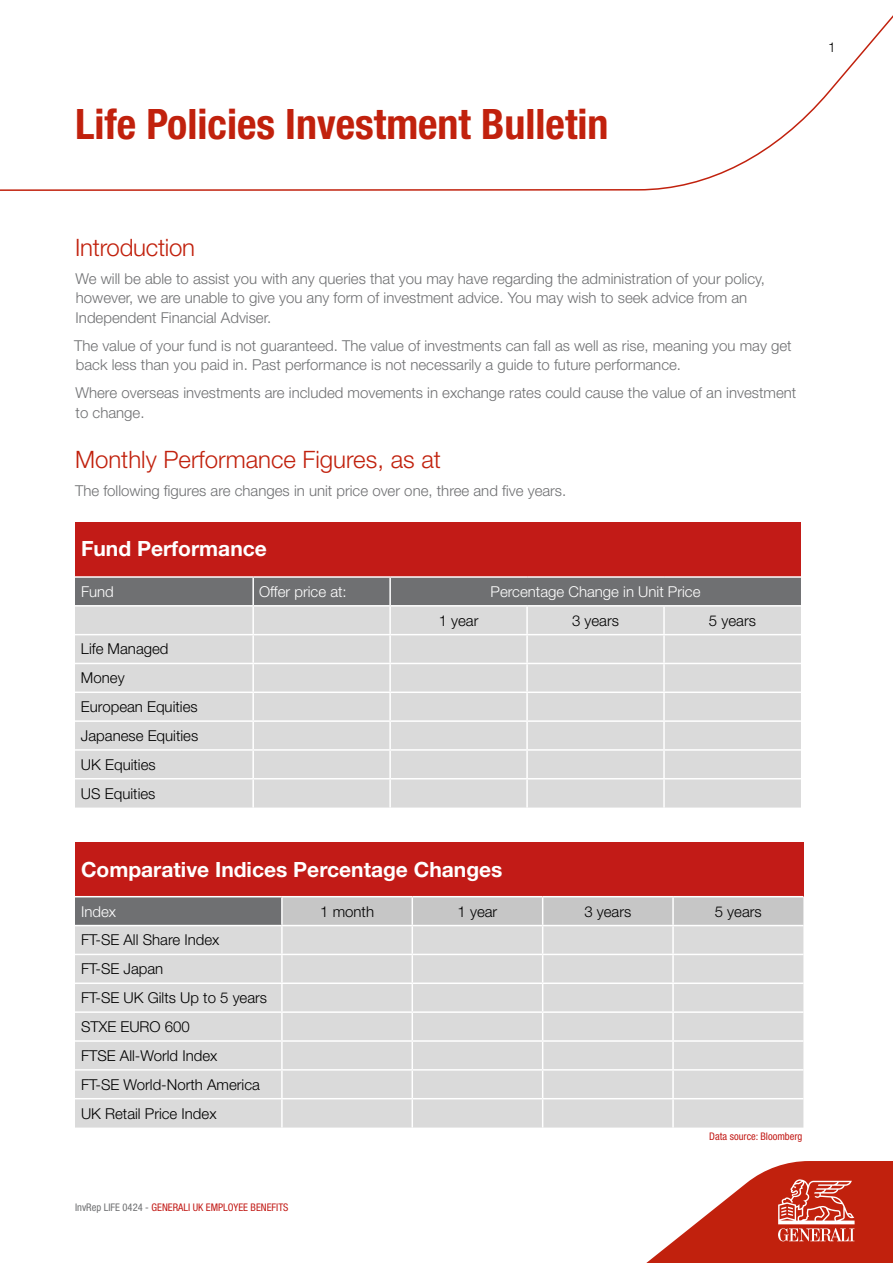
<style>
.page{position:relative;width:893px;height:1263px;background:#fff}
.page>*{position:absolute;margin:0;border:0;box-sizing:border-box;transform-origin:0 0}
.t1{font:700 condensed 42px "Helvetica Neue LT Std";color:#c1210d}
.t2{font:300 24px "Helvetica Neue LT Std";color:#c1210d}
.t3{font:700 21px "Helvetica Neue LT Std";color:#fff}
.t4{font:300 15px/19.5px "Helvetica Neue LT Std";color:#6f7072}
.t5{font:300 15px/28.8px "Helvetica Neue LT Std";color:#000}
.t6{font:300 15px "Helvetica Neue LT Std";color:#fff}
.t7{font:300 13.5px "Helvetica Neue LT Std";color:#000}
.t8{font:condensed 10.5px "Helvetica Neue LT Std";color:#c21b17}
.s1{color:#6f7072}
</style>
<div class="page">
<svg style="left:0;top:15px;width:893px;height:176px"></svg>
<svg style="left:646px;top:1161px;width:247px;height:102px"></svg>
<div style="left:75px;top:522px;width:726px;height:55px;background:#c21b17"></div>
<div style="left:75px;top:578px;width:726px;height:27px;background:#6f7072"></div>
<div style="left:75px;top:607px;width:726px;height:200px;background:#dadada"></div>
<hr style="left:252px;top:578px;width:2px;height:27px;background:#fff">
<hr style="left:389px;top:578px;width:2px;height:27px;background:#fff">
<hr style="left:252px;top:607px;width:2px;height:27px;background:#fff">
<hr style="left:389px;top:607px;width:2px;height:27px;background:#fff">
<hr style="left:526px;top:607px;width:2px;height:27px;background:#fff">
<hr style="left:663px;top:607px;width:2px;height:27px;background:#fff">
<hr style="left:75px;top:634px;width:178px;height:1px;background:#fff">
<hr style="left:253px;top:634px;width:137px;height:1px;background:#fff">
<hr style="left:252px;top:635px;width:2px;height:28px;background:#fff">
<hr style="left:390px;top:634px;width:137px;height:1px;background:#fff">
<hr style="left:389px;top:635px;width:2px;height:28px;background:#fff">
<hr style="left:527px;top:634px;width:137px;height:1px;background:#fff">
<hr style="left:526px;top:635px;width:2px;height:28px;background:#fff">
<hr style="left:664px;top:634px;width:137px;height:1px;background:#fff">
<hr style="left:663px;top:635px;width:2px;height:28px;background:#fff">
<hr style="left:75px;top:663px;width:178px;height:1px;background:#fff">
<hr style="left:253px;top:663px;width:137px;height:1px;background:#fff">
<hr style="left:252px;top:664px;width:2px;height:27px;background:#fff">
<hr style="left:390px;top:663px;width:137px;height:1px;background:#fff">
<hr style="left:389px;top:664px;width:2px;height:27px;background:#fff">
<hr style="left:527px;top:663px;width:137px;height:1px;background:#fff">
<hr style="left:526px;top:664px;width:2px;height:27px;background:#fff">
<hr style="left:664px;top:663px;width:137px;height:1px;background:#fff">
<hr style="left:663px;top:664px;width:2px;height:27px;background:#fff">
<hr style="left:75px;top:691px;width:178px;height:2px;background:#fff">
<hr style="left:253px;top:691px;width:137px;height:2px;background:#fff">
<hr style="left:252px;top:693px;width:2px;height:27px;background:#fff">
<hr style="left:390px;top:691px;width:137px;height:2px;background:#fff">
<hr style="left:389px;top:693px;width:2px;height:27px;background:#fff">
<hr style="left:527px;top:691px;width:137px;height:2px;background:#fff">
<hr style="left:526px;top:693px;width:2px;height:27px;background:#fff">
<hr style="left:664px;top:691px;width:137px;height:2px;background:#fff">
<hr style="left:663px;top:693px;width:2px;height:27px;background:#fff">
<hr style="left:75px;top:720px;width:178px;height:2px;background:#fff">
<hr style="left:253px;top:720px;width:137px;height:2px;background:#fff">
<hr style="left:252px;top:722px;width:2px;height:27px;background:#fff">
<hr style="left:390px;top:720px;width:137px;height:2px;background:#fff">
<hr style="left:389px;top:722px;width:2px;height:27px;background:#fff">
<hr style="left:527px;top:720px;width:137px;height:2px;background:#fff">
<hr style="left:526px;top:722px;width:2px;height:27px;background:#fff">
<hr style="left:664px;top:720px;width:137px;height:2px;background:#fff">
<hr style="left:663px;top:722px;width:2px;height:27px;background:#fff">
<hr style="left:75px;top:749px;width:178px;height:2px;background:#fff">
<hr style="left:253px;top:749px;width:137px;height:2px;background:#fff">
<hr style="left:252px;top:751px;width:2px;height:27px;background:#fff">
<hr style="left:390px;top:749px;width:137px;height:2px;background:#fff">
<hr style="left:389px;top:751px;width:2px;height:27px;background:#fff">
<hr style="left:527px;top:749px;width:137px;height:2px;background:#fff">
<hr style="left:526px;top:751px;width:2px;height:27px;background:#fff">
<hr style="left:664px;top:749px;width:137px;height:2px;background:#fff">
<hr style="left:663px;top:751px;width:2px;height:27px;background:#fff">
<hr style="left:75px;top:778px;width:178px;height:1px;background:#fff">
<hr style="left:253px;top:778px;width:137px;height:1px;background:#fff">
<hr style="left:252px;top:779px;width:2px;height:28px;background:#fff">
<hr style="left:390px;top:778px;width:137px;height:1px;background:#fff">
<hr style="left:389px;top:779px;width:2px;height:28px;background:#fff">
<hr style="left:527px;top:778px;width:137px;height:1px;background:#fff">
<hr style="left:526px;top:779px;width:2px;height:28px;background:#fff">
<hr style="left:664px;top:778px;width:137px;height:1px;background:#fff">
<hr style="left:663px;top:779px;width:2px;height:28px;background:#fff">
<hr style="left:75px;top:576px;width:178px;height:2px;background:#fff">
<hr style="left:253px;top:576px;width:137px;height:2px;background:#fff">
<hr style="left:390px;top:576px;width:137px;height:2px;background:#fff">
<hr style="left:527px;top:576px;width:137px;height:2px;background:#fff">
<hr style="left:664px;top:576px;width:137px;height:2px;background:#fff">
<div style="left:75px;top:842px;width:728px;height:55px;background:#c21b17"></div>
<div style="left:75px;top:897px;width:207px;height:28px;background:#6f7072"></div>
<div style="left:75px;top:926px;width:206px;height:201px;background:#dadada"></div>
<hr style="left:281px;top:897px;width:2px;height:28px;background:#fff">
<hr style="left:75px;top:954px;width:207px;height:1px;background:#fff">
<hr style="left:75px;top:982px;width:207px;height:2px;background:#fff">
<hr style="left:75px;top:1011px;width:207px;height:2px;background:#fff">
<hr style="left:75px;top:1040px;width:207px;height:2px;background:#fff">
<hr style="left:75px;top:1069px;width:207px;height:1px;background:#fff">
<hr style="left:75px;top:1098px;width:207px;height:1px;background:#fff">
<svg style="left:282px;top:897px;width:521px;height:230px;background:#d9d9d9"></svg>
<hr style="left:673px;top:1098px;width:130px;height:1px;background:#fff">
<hr style="left:672px;top:1099px;width:2px;height:28px;background:#fff">
<hr style="left:75px;top:896px;width:207px;height:1px;background:#fff">
<hr style="left:282px;top:896px;width:130px;height:1px;background:#fff">
<hr style="left:412px;top:896px;width:131px;height:1px;background:#fff">
<hr style="left:543px;top:896px;width:130px;height:1px;background:#fff">
<hr style="left:673px;top:896px;width:130px;height:1px;background:#fff">
<h1 class="t1" style="left:75px;top:99px;width:535px">Life Policies Investment Bulletin</h1>
<p class="t7" style="left:828px;top:39px;width:9px">1</p>
<h2 class="t2" style="left:75px;top:232px;width:122px">Introduction</h2>
<p class="t4" style="left:76px;top:268px;width:691px">We will be able to assist you with any queries that you may have regarding the administration of your policy, however, we are unable to give you any form of investment advice. You may wish to seek advice from an<br>Independent Financial Adviser.</p>
<p class="t4" style="left:74px;top:335px;width:719px">The value of your fund is not guaranteed. The value of investments can fall as well as rise, meaning you may get back less than you paid in. Past performance is not necessarily a guide to future performance.</p>
<p class="t4" style="left:76px;top:383px;width:722px">Where overseas investments are included movements in exchange rates could cause the value of an investment to change.</p>
<h2 class="t2" style="left:75px;top:445px;width:367px">Monthly Performance Figures, as at</h2>
<p class="t4" style="left:75px;top:481px;width:493px">The following figures are changes in unit price over one, three and five years.</p>
<h3 class="t3" style="left:81px;top:535px;width:187px">Fund Performance</h3>
<p class="t6" style="left:81px;top:582px;width:34px">Fund</p>
<p class="t6" style="left:259px;top:582px;width:89px">Offer price at:</p>
<p class="t6" style="left:491px;top:582px;width:211px">Percentage Change in Unit Price</p>
<p class="t5" style="left:439px;top:605px;width:41px">1 year</p>
<p class="t5" style="left:572px;top:605px;width:48px">3 years</p>
<p class="t5" style="left:709px;top:605px;width:48px">5 years</p>
<p class="t5" style="left:81px;top:634px;width:119px">Life Managed<br>Money<br>European Equities<br>Japanese Equities<br>UK Equities<br>US Equities</p>
<h3 class="t3" style="left:81px;top:856px;width:423px">Comparative Indices Percentage Changes</h3>
<p class="t6" style="left:81px;top:902px;width:36px">Index</p>
<p class="t5" style="left:320px;top:896px;width:55px">1 month</p>
<p class="t5" style="left:458px;top:896px;width:41px">1 year</p>
<p class="t5" style="left:584px;top:896px;width:48px">3 years</p>
<p class="t5" style="left:715px;top:896px;width:48px">5 years</p>
<p class="t5" style="left:81px;top:925px;width:188px">FT-SE All Share Index<br>FT-SE Japan<br>FT-SE UK Gilts Up to 5 years<br>STXE EURO 600<br>FTSE All-World Index<br>FT-SE World-North America<br>UK Retail Price Index</p>
<p class="t8" style="left:75px;top:1201px;width:215px"><span class="s1">InvRep LIFE 0424 -</span> GENERALI UK EMPLOYEE BENEFITS</p>
<p class="t8" style="left:709px;top:1130px;width:95px">Data source: Bloomberg</p>
</div>
